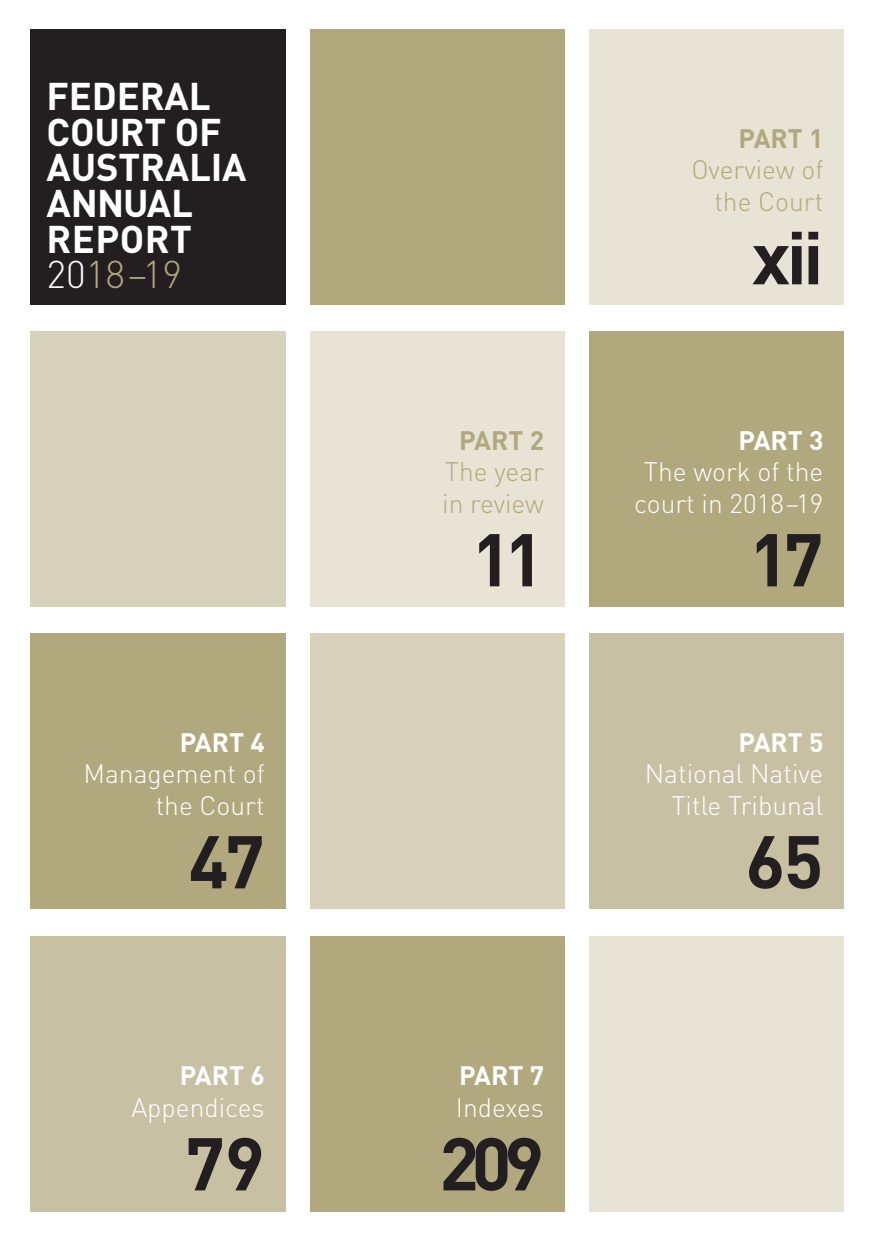
<style>
.page{position:relative;width:874px;height:1241px;background:#fff}
.page>*{position:absolute;margin:0;border:0;box-sizing:border-box;transform-origin:0 0}
.t1{font:700 73.33px "DIN";letter-spacing:-.05em;color:#231f20}
.t2{font:700 38.15px/35.7px "DIN";letter-spacing:-.005em;color:#fff}
.t3{font:300 38.15px "DIN";color:#b2a87e}
.t4{font:300 26.43px/31.7px "DIN";color:#fff;text-align:right}
.t5{font:300 26.43px/31.7px "DIN";color:#b2a87e;text-align:right}
.s1{color:#fff}
.s2{font-weight:700}
</style>
<div class="page">
<div style="left:310px;top:633px;width:254px;height:276px;background:#d8d2bc"></div>
<div style="left:30px;top:332px;width:255px;height:275px;background:#d8d2bc"></div>
<div style="left:310px;top:30px;width:254px;height:275px;background:#b2a87e"></div>
<div style="left:589px;top:935px;width:254px;height:275px;background:#e7e4d6"></div>
<div style="left:589px;top:30px;width:254px;height:275px;background:#e7e4d6"></div>
<div style="left:310px;top:332px;width:254px;height:275px;background:#e7e4d6"></div>
<div style="left:589px;top:332px;width:254px;height:275px;background:#b2a87e"></div>
<div style="left:30px;top:633px;width:255px;height:276px;background:#b2a87e"></div>
<div style="left:589px;top:633px;width:254px;height:276px;background:#c8c0a3"></div>
<div style="left:30px;top:935px;width:255px;height:275px;background:#c8c0a3"></div>
<div style="left:310px;top:935px;width:254px;height:275px;background:#b2a87e"></div>
<div style="left:30px;top:30px;width:255px;height:275px;background:#231f20"></div>
<p class="t2" style="left:47px;top:77px;width:201px">FEDERAL<br>COURT OF<br>AUSTRALIA<br>ANNUAL<br>REPORT</p>
<p class="t3" style="left:47px;top:251px;width:137px"><span class="s1">20</span>18–19</p>
<p class="t4" style="left:83px;top:725px;width:183px"><span class="s2">PART 4<br></span>Management of the Court</p>
<p class="t1" style="left:188px;top:813px;width:77px">47</p>
<p class="t4" style="left:131px;top:1059px;width:135px"><span class="s2">PART 6<br></span>Appendices</p>
<p class="t1" style="left:185px;top:1115px;width:81px">79</p>
<p class="t5" style="left:442px;top:424px;width:103px;text-align:justify;text-indent:17px"><span class="s2">PART 2<br></span>The year in review</p>
<p class="t1" style="left:471px;top:512px;width:74px">11</p>
<p class="t4" style="left:455px;top:1059px;width:89px;text-align:left"><span class="s2">PART 7<br></span>Indexes</p>
<p class="t1" style="left:439px;top:1115px;width:106px">209</p>
<p class="t5" style="left:691px;top:122px;width:133px"><span class="s2">PART 1<br></span>Overview of the Court</p>
<p class="t1" style="left:751px;top:210px;width:73px">xii</p>
<p class="t4" style="left:634px;top:424px;width:190px"><span class="s2">PART 3<br></span>The work of the court in 2018–19</p>
<p class="t1" style="left:748px;top:512px;width:76px">17</p>
<p class="t4" style="left:644px;top:725px;width:180px"><span class="s2">PART 5<br></span>National Native<br>Title Tribunal</p>
<p class="t1" style="left:745px;top:813px;width:79px">65</p>
</div>
